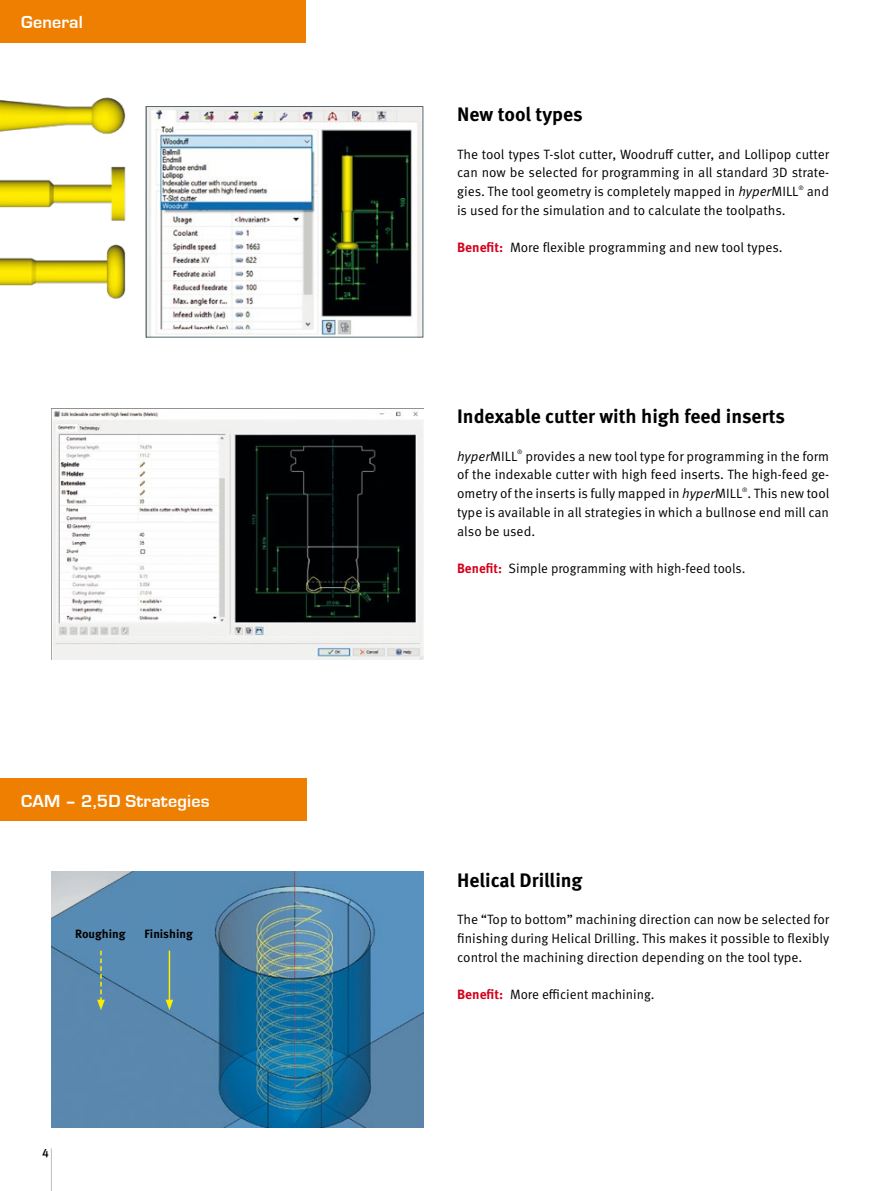
<style>
.page{position:relative;width:893px;height:1191px;background:#fff}
.page>*{position:absolute;margin:0;border:0;box-sizing:border-box;transform-origin:0 0}
.t1{font:700 19.5px "Meta Pro";color:#000}
.t2{font:700 18px "Eurostile T";letter-spacing:.01em;color:#fff}
.t3{font:13.5px/18.8px "Meta Pro";color:#000;text-align:justify}
.t4{font:italic 13.5px "Meta Pro";color:#000}
.t5{font:700 12px "Meta Pro";color:#000}
.t6{font:500 12px "Meta Pro";color:#000}
.t7{font:6.15px "Meta Pro";color:#000}
.s1{font-style:italic}
.s2{font-weight:700;color:#d4021d}
.s3{font-style:normal}
</style>
<div class="page">
<hr style="left:51px;top:1148px;width:1px;height:43px;background:#b6c0c6">
<div style="left:0;top:0;width:306px;height:43px;background:#ee7f00"></div>
<div style="left:0;top:778px;width:306px;height:43px;background:#ee7f00"></div>
<img style="left:0;top:97px;width:126px;height:202px">
<img style="left:148px;top:108px;width:273px;height:227px">
<div style="left:146px;top:106px;width:277px;height:231px;border:1px solid #57676f"></div>
<img style="left:51px;top:872px;width:372px;height:255px">
<hr style="left:169px;top:950px;width:1px;height:52px;background:#ffed00">
<svg style="left:166px;top:999px;width:7px;height:11px"></svg>
<svg style="left:97px;top:950px;width:8px;height:60px"></svg>
<img style="left:51px;top:408px;width:372px;height:252px">
<h2 class="t2" style="left:21px;top:12px;width:63px">General</h2>
<h2 class="t2" style="left:21px;top:790px;width:190px">CAM – 2,5D Strategies</h2>
<p class="t5" style="left:75px;top:926px;width:52px">Roughing</p>
<p class="t5" style="left:145px;top:926px;width:50px">Finishing</p>
<p class="t6" style="left:42px;top:1145px;width:8px">4</p>
<h1 class="t1" style="left:457px;top:102px;width:127px">New tool types</h1>
<p class="t3" style="left:457px;top:145px;width:374px">The tool types T-slot cutter, Woodruff cutter, and Lollipop cutter can now be selected for programming in all standard 3D strate&shy;gies. The tool geometry is completely mapped in <span class="s1">hyper</span>MILL</p>
<p class="t7" style="left:799px;top:184px;width:7px">®</p>
<p class="t3" style="left:807px;top:182px;width:24px">and</p>
<p class="t3" style="left:457px;top:201px;width:330px">is used for the simulation and to calculate the toolpaths.</p>
<p class="t3" style="left:457px;top:238px;width:327px"><span class="s2">Benefit:</span> More flexible programming and new tool types.</p>
<h1 class="t1" style="left:457px;top:404px;width:330px">Indexable cutter with high feed inserts</h1>
<p class="t4" style="left:457px;top:448px;width:62px">hyper<span class="s3">MILL</span></p>
<p class="t7" style="left:517px;top:448px;width:7px">®</p>
<p class="t3" style="left:457px;top:447px;width:374px;text-indent:68px">provides a new tool type for programming in the form of the indexable cutter with high feed inserts. The high-feed ge&shy;ometry of the inserts is fully mapped in <span class="s1">hyper</span>MILL . This new tool</p>
<p class="t7" style="left:742px;top:486px;width:7px">®</p>
<p class="t3" style="left:457px;top:503px;width:373px">type is available in all strategies in which a bullnose end mill can also be used.</p>
<p class="t3" style="left:457px;top:559px;width:290px"><span class="s2">Benefit:</span> Simple programming with high-feed tools.</p>
<h1 class="t1" style="left:457px;top:867px;width:127px">Helical Drilling</h1>
<p class="t3" style="left:457px;top:910px;width:374px">The “Top to bottom” machining direction can now be selected for finishing during Helical Drilling. This makes it possible to flexibly control the machining direction depending on the tool type.</p>
<p class="t3" style="left:457px;top:985px;width:199px"><span class="s2">Benefit:</span> More efficient machining.</p>
</div>
